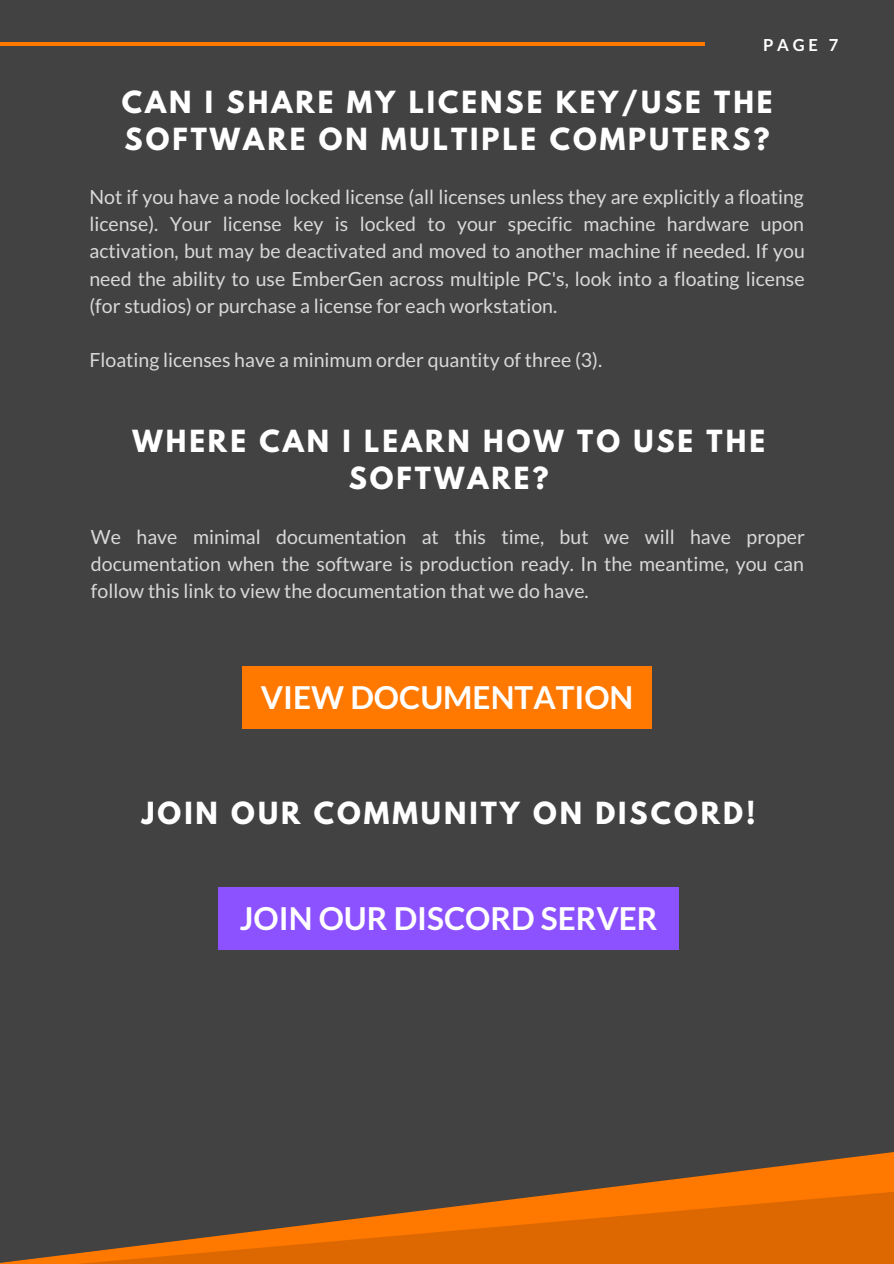
<style>
.page{position:relative;width:894px;height:1264px;background:#fff}
.page>*{position:absolute;margin:0;border:0;box-sizing:border-box;transform-origin:0 0}
.t1{font:700 31.5px "Lato";color:#fff}
.t2{font:700 27px/37.2px "League Spartan";letter-spacing:.11em;color:#fff;text-align:center}
.t3{font:19.5px/27px "Lato";color:#d9d9d9;text-align:justify}
.t4{font:700 16.5px "Lato";color:#fff}
</style>
<div class="page">
<div style="left:0;top:0;width:893px;height:1263px;background:#424242"></div>
<hr style="left:0;top:42px;width:704px;height:3px;background:#ff7800">
<svg style="left:0;top:1152px;width:893px;height:111px"></svg>
<svg style="left:65px;top:1191px;width:828px;height:72px;fill:#dd6801"></svg>
<div style="left:242px;top:666px;width:409px;height:62px;background:#ff7800"></div>
<div style="left:218px;top:886px;width:461px;height:63px;background:#8c52ff"></div>
<p class="t4" style="left:762px;top:35px;width:77px">PAGE 7</p>
<h2 class="t2" style="left:122px;top:87px;width:652px;text-align:left">CAN I SHARE MY LICENSE KEY/USE THE<br>SOFTWARE ON MULTIPLE COMPUTERS?</h2>
<p class="t3" style="left:89px;top:183px;width:716px">Not if you have a node locked license (all licenses unless they are explicitly a floating license). Your license key is locked to your specific machine hardware upon activation, but may be deactivated and moved to another machine if needed. If you need the ability to use EmberGen across multiple PC's, look into a floating license (for studios) or purchase a license for each workstation.</p>
<p class="t3" style="left:89px;top:345px;width:514px">Floating licenses have a minimum order quantity of three (3).</p>
<h2 class="t2" style="left:132px;top:426px;width:634px">WHERE CAN I LEARN HOW TO USE THE<br>SOFTWARE?</h2>
<p class="t3" style="left:91px;top:523px;width:715px">We have minimal documentation at this time, but we will have proper documentation when the software is production ready. In the meantime, you can follow this link to view the documentation that we do have.</p>
<h1 class="t1" style="left:261px;top:678px;width:374px">VIEW DOCUMENTATION</h1>
<h2 class="t2" style="left:142px;top:797px;width:615px">JOIN OUR COMMUNITY ON DISCORD!</h2>
<h1 class="t1" style="left:240px;top:898px;width:419px">JOIN OUR DISCORD SERVER</h1>
</div>
